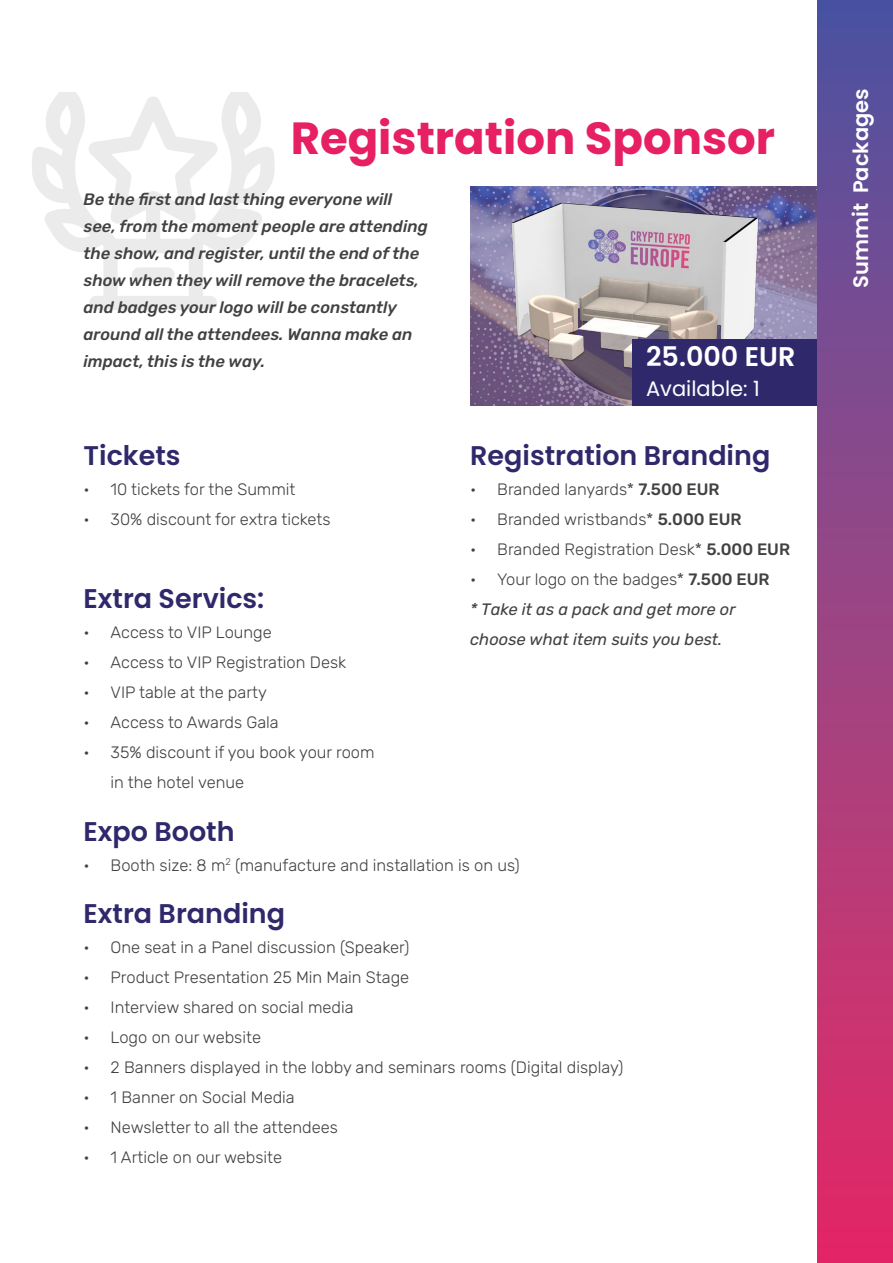
<style>
.page{position:relative;width:893px;height:1263px;background:#fff}
.page>*{position:absolute;margin:0;border:0;box-sizing:border-box;transform-origin:0 0}
.t1{font:700 45px "Poppins";color:#e71f63}
.t2{font:600 27px "Poppins";color:#2f296b}
.t3{font:600 27px "Poppins";color:#fff}
.t4{font:600 21px "Poppins";color:#fff}
.t5{font:21px "Poppins";color:#fff}
.t6{font:300 16.5px/30px "Rubik";color:#414042}
.t7{font:italic 500 16.5px/27px "Rubik";color:#414042}
.t8{font:italic 16.5px/30px "Rubik";color:#414042}
.s1{font-weight:500}
.s2{font-weight:300;font-style:normal}
.s3{font-weight:500;font-style:normal}
</style>
<div class="page">
<img style="left:471px;top:381px;width:162px;height:24px">
<img style="left:470px;top:186px;width:347px;height:195px">
<div style="left:633px;top:339px;width:186px;height:66px;background:#2f296b"></div>
<div style="left:817px;top:0;width:76px;height:1263px;background:linear-gradient(to bottom,#4f57a1,#e72c65)"></div>
<svg style="left:32px;top:92px;width:243px;height:218px"></svg>
<svg style="left:131px;top:267px;width:44px;height:15px"></svg>
<h1 class="t1" style="left:291px;top:112px;width:486px">Registration Sponsor</h1>
<p class="t7" style="left:84px;top:187px;width:346px">Be the first and last thing everyone will see, from the moment people are attending the show, and register, until the end of the show when they will remove the bracelets, and badges your logo will be constantly around all the attendees. Wanna make an impact, this is the way.</p>
<h2 class="t3" style="left:646px;top:341px;width:151px">25.000 EUR</h2>
<p class="t5" style="left:646px;top:376px;width:115px">Available: 1</p>
<h2 class="t2" style="left:84px;top:440px;width:98px">Tickets</h2>
<p class="t6" style="left:84px;top:475px;width:213px">• 10 tickets for the Summit</p>
<p class="t6" style="left:84px;top:505px;width:248px">• 30% discount for extra tickets</p>
<h2 class="t2" style="left:470px;top:440px;width:302px">Registration Branding</h2>
<p class="t6" style="left:470px;top:475px;width:251px">• Branded lanyards* <span class="s1">7.500 EUR</span></p>
<p class="t6" style="left:470px;top:505px;width:273px">• Branded wristbands* <span class="s1">5.000 EUR</span></p>
<p class="t6" style="left:470px;top:535px;width:321px">• Branded Registration Desk* <span class="s1">5.000 EUR</span></p>
<p class="t8" style="left:470px;top:565px;width:301px"><span class="s2">• Your logo on the badges*</span> <span class="s3">7.500 EUR </span>* Take it as a pack and get more or choose what item suits you best.</p>
<h2 class="t2" style="left:84px;top:583px;width:182px">Extra Servics:</h2>
<p class="t6" style="left:84px;top:618px;width:190px">• Access to VIP Lounge</p>
<p class="t6" style="left:84px;top:648px;width:264px">• Access to VIP Registration Desk</p>
<p class="t6" style="left:84px;top:678px;width:185px">• VIP table at the party</p>
<p class="t6" style="left:84px;top:708px;width:197px">• Access to Awards Gala</p>
<p class="t6" style="left:111px;top:738px;width:265px;text-indent:-27px">• 35% discount if you book your room in the hotel venue</p>
<h2 class="t2" style="left:84px;top:815px;width:153px">Expo Booth</h2>
<p class="t6" style="left:84px;top:851px;width:438px">• Booth size: 8 m<sup>2</sup> (manufacture and installation is on us)</p>
<h2 class="t2" style="left:84px;top:898px;width:203px">Extra Branding</h2>
<p class="t6" style="left:84px;top:933px;width:327px">• One seat in a Panel discussion (Speaker)</p>
<p class="t6" style="left:84px;top:963px;width:327px">• Product Presentation 25 Min Main Stage</p>
<p class="t6" style="left:84px;top:993px;width:272px">• Interview shared on social media</p>
<p class="t6" style="left:84px;top:1023px;width:179px">• Logo on our website</p>
<p class="t6" style="left:84px;top:1053px;width:541px">• 2 Banners displayed in the lobby and seminars rooms (Digital display)</p>
<p class="t6" style="left:84px;top:1083px;width:213px">• 1 Banner on Social Media</p>
<p class="t6" style="left:84px;top:1113px;width:256px">• Newsletter to all the attendees</p>
<p class="t6" style="left:84px;top:1143px;width:200px">• 1 Article on our website</p>
<p class="t4" style="left:849px;top:288px;width:201px;rotate:-90deg">Summit Packages</p>
</div>
